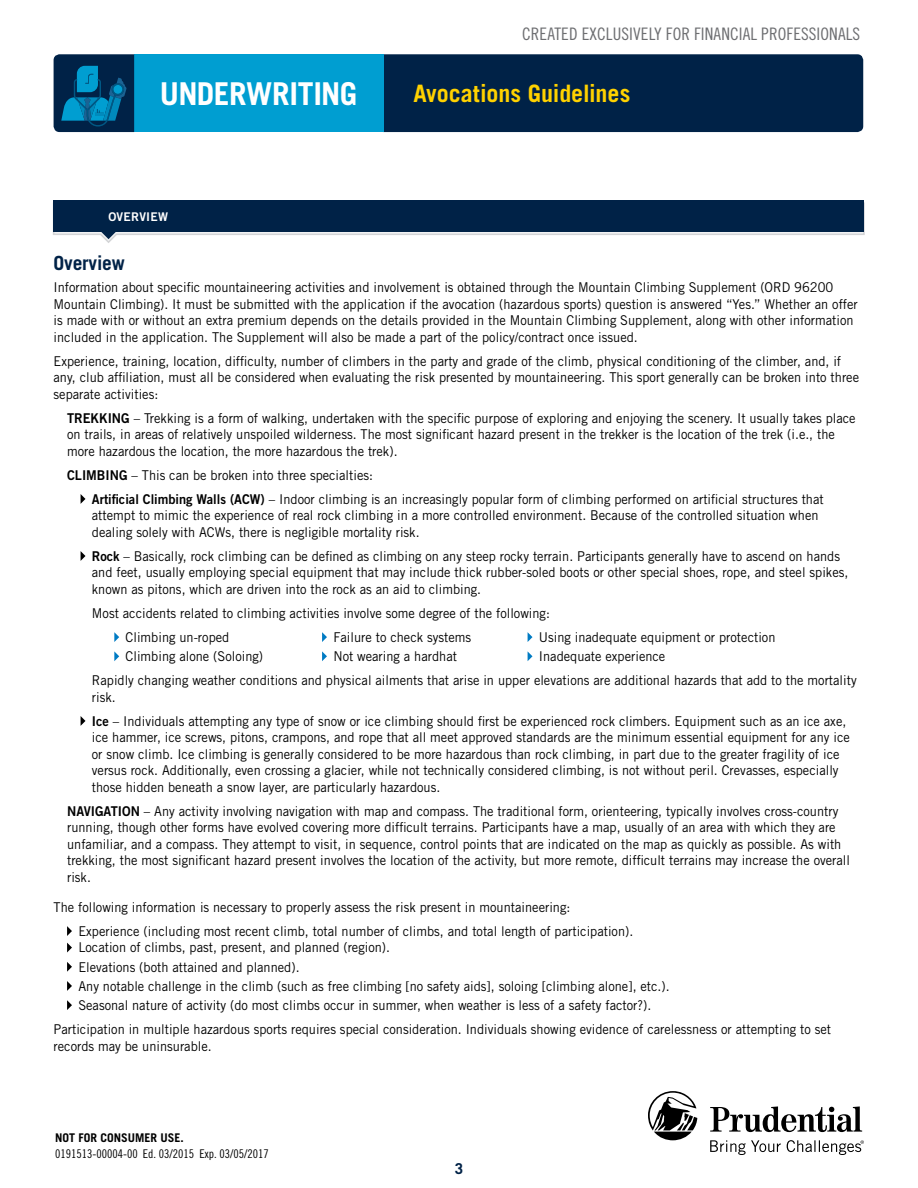
<style>
.page{position:relative;width:918px;height:1188px;background:#fff}
.page>*{position:absolute;margin:0;border:0;box-sizing:border-box;transform-origin:0 0}
.t1{font:700 31.5px "Trade Gothic LT Std";letter-spacing:-.015em;color:#fff}
.t2{font:700 24px "Trade Gothic LT Std";color:#ffd200}
.head__blue{font:700 19.5px "Trade Gothic LT Std";letter-spacing:-.01em;color:#002247}
.t3{font:17.25px "Trade Gothic LT Std Cn 18";letter-spacing:.005em;color:#6d6e71}
.t4{font:700 15px "Trade Gothic LT Std";color:#002247}
.body{font:13.5px/16.5px "Trade Gothic LT Std";color:#000;scale:.95 1}
.t5{font:12px "Trade Gothic LT Std Cn 18";color:#000}
.t6{font:700 12px "Trade Gothic LT Std";color:#000}
.table_head__white{font:12px "Trade Gothic LT Std Bd 2";letter-spacing:.025em;color:#fff}
.s1{font-family:"Trade Gothic LT Std Bd 2"}
</style>
<div class="page">
<div style="left:383px;top:54px;width:480px;height:78px;background:#002247"></div>
<div style="left:134px;top:54px;width:249px;height:78px;background:#009ed1"></div>
<svg style="left:54px;top:54px;width:80px;height:78px;background:#02456e"></svg>
<div style="left:54px;top:200px;width:810px;height:31px;background:#002247"></div>
<svg style="left:53px;top:202px;width:812px;height:41px"></svg>
<svg style="left:81px;top:494px;width:5px;height:10px"></svg>
<svg style="left:81px;top:551px;width:5px;height:10px"></svg>
<svg style="left:114px;top:632px;width:5px;height:10px"></svg>
<svg style="left:322px;top:632px;width:5px;height:10px"></svg>
<svg style="left:528px;top:632px;width:5px;height:10px"></svg>
<svg style="left:114px;top:651px;width:5px;height:10px"></svg>
<svg style="left:322px;top:651px;width:5px;height:10px"></svg>
<svg style="left:528px;top:652px;width:5px;height:9px"></svg>
<svg style="left:81px;top:716px;width:5px;height:10px"></svg>
<svg style="left:67px;top:926px;width:5px;height:10px"></svg>
<svg style="left:67px;top:943px;width:5px;height:9px"></svg>
<svg style="left:67px;top:962px;width:5px;height:10px"></svg>
<svg style="left:67px;top:981px;width:5px;height:10px"></svg>
<svg style="left:67px;top:1000px;width:5px;height:10px"></svg>
<svg style="left:648px;top:1091px;width:216px;height:64px"></svg>
<p class="t3" style="left:522px;top:23px;width:340px">CREATED EXCLUSIVELY FOR FINANCIAL PROFESSIONALS</p>
<h1 class="t1" style="left:160px;top:74px;width:199px">UNDERWRITING</h1>
<h2 class="t2" style="left:413px;top:79px;width:219px">Avocations Guidelines</h2>
<p class="table_head__white" style="left:108px;top:210px;width:61px">OVERVIEW</p>
<p class="head__blue" style="left:54px;top:251px;width:73px">Overview</p>
<p class="body" style="left:54px;top:279px;width:848px">Information about specific mountaineering activities and involvement is obtained through the Mountain Climbing Supplement (ORD 96200<br>Mountain Climbing). It must be submitted with the application if the avocation (hazardous sports) question is answered “Yes.” Whether an offer is made with or without an extra premium depends on the details provided in the Mountain Climbing Supplement, along with other information included in the application. The Supplement will also be made a part of the policy/contract once issued.</p>
<p class="body" style="left:54px;top:352px;width:849px">Experience, training, location, difficulty, number of climbers in the party and grade of the climb, physical conditioning of the climber, and, if any, club affiliation, must all be considered when evaluating the risk presented by mountaineering. This sport generally can be broken into three separate activities:</p>
<p class="body" style="left:67px;top:410px;width:832px"><span class="s1">TREKKING</span> – Trekking is a form of walking, undertaken with the specific purpose of exploring and enjoying the scenery. It usually takes place on trails, in areas of relatively unspoiled wilderness. The most significant hazard present in the trekker is the location of the trek (i.e., the more hazardous the location, the more hazardous the trek).</p>
<p class="body" style="left:67px;top:467px;width:324px"><span class="s1">CLIMBING</span> – This can be broken into three specialties:</p>
<p class="body" style="left:92px;top:491px;width:772px"><span class="s1">Artificial Climbing Walls (ACW)</span> – Indoor climbing is an increasingly popular form of climbing performed on artificial structures that attempt to mimic the experience of real rock climbing in a more controlled environment. Because of the controlled situation when dealing solely with ACWs, there is negligible mortality risk.</p>
<p class="body" style="left:92px;top:548px;width:798px"><span class="s1">Rock</span> – Basically, rock climbing can be defined as climbing on any steep rocky terrain. Participants generally have to ascend on hands and feet, usually employing special equipment that may include thick rubber-soled boots or other special shoes, rope, and steel spikes, known as pitons, which are driven into the rock as an aid to climbing.</p>
<p class="body" style="left:92px;top:605px;width:484px">Most accidents related to climbing activities involve some degree of the following:</p>
<p class="body" style="left:126px;top:629px;width:111px">Climbing un-roped</p>
<p class="body" style="left:333px;top:629px;width:147px">Failure to check systems</p>
<p class="body" style="left:539px;top:629px;width:251px">Using inadequate equipment or protection</p>
<p class="body" style="left:126px;top:648px;width:146px">Climbing alone (Soloing)</p>
<p class="body" style="left:333px;top:648px;width:132px">Not wearing a hardhat</p>
<p class="body" style="left:539px;top:648px;width:135px">Inadequate experience</p>
<p class="body" style="left:92px;top:672px;width:807px">Rapidly changing weather conditions and physical ailments that arise in upper elevations are additional hazards that add to the mortality risk.</p>
<p class="body" style="left:92px;top:713px;width:799px"><span class="s1">Ice</span> – Individuals attempting any type of snow or ice climbing should first be experienced rock climbers. Equipment such as an ice axe, ice hammer, ice screws, pitons, crampons, and rope that all meet approved standards are the minimum essential equipment for any ice or snow climb. Ice climbing is generally considered to be more hazardous than rock climbing, in part due to the greater fragility of ice versus rock. Additionally, even crossing a glacier, while not technically considered climbing, is not without peril. Crevasses, especially those hidden beneath a snow layer, are particularly hazardous.</p>
<p class="body" style="left:67px;top:803px;width:826px"><span class="s1">NAVIGATION</span> – Any activity involving navigation with map and compass. The traditional form, orienteering, typically involves cross-country running, though other forms have evolved covering more difficult terrains. Participants have a map, usually of an area with which they are unfamiliar, and a compass. They attempt to visit, in sequence, control points that are indicated on the map as quickly as possible. As with trekking, the most significant hazard present involves the location of the activity, but more remote, difficult terrains may increase the overall risk.</p>
<p class="body" style="left:54px;top:899px;width:546px">The following information is necessary to properly assess the risk present in mountaineering:</p>
<p class="body" style="left:78px;top:923px;width:586px">Experience (including most recent climb, total number of climbs, and total length of participation).</p>
<p class="body" style="left:78px;top:939px;width:330px">Location of climbs, past, present, and planned (region).</p>
<p class="body" style="left:78px;top:958px;width:234px">Elevations (both attained and planned).</p>
<p class="body" style="left:78px;top:978px;width:624px">Any notable challenge in the climb (such as free climbing [no safety aids], soloing [climbing alone], etc.).</p>
<p class="body" style="left:78px;top:997px;width:605px">Seasonal nature of activity (do most climbs occur in summer, when weather is less of a safety factor?).</p>
<p class="body" style="left:54px;top:1021px;width:820px">Participation in multiple hazardous sports requires special consideration. Individuals showing evidence of carelessness or attempting to set records may be uninsurable.</p>
<p class="t6" style="left:55px;top:1130px;width:130px">NOT FOR CONSUMER USE.</p>
<p class="t5" style="left:55px;top:1146px;width:215px">0191513-00004-00 Ed. 03/2015 Exp. 03/05/2017</p>
<p class="t4" style="left:455px;top:1160px;width:10px">3</p>
</div>
